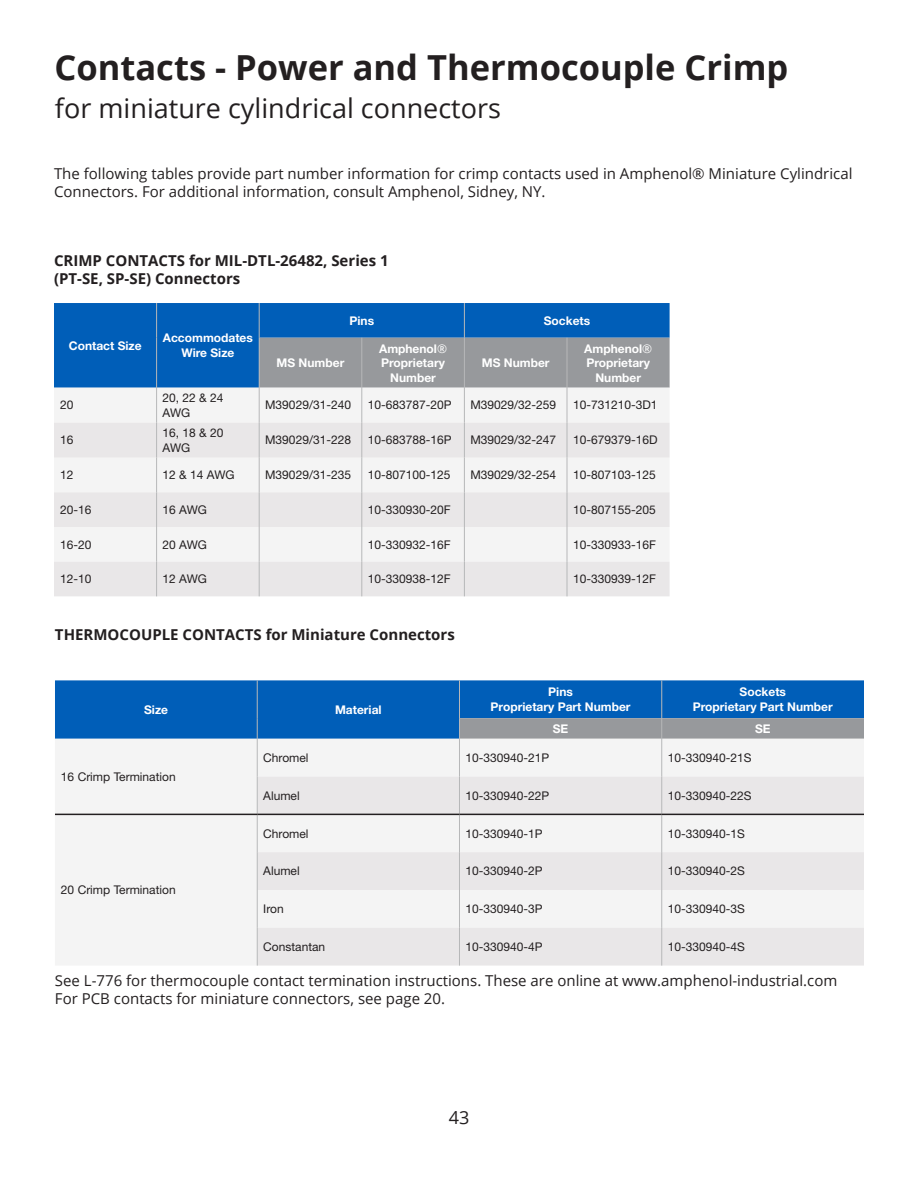
<style>
.page{position:relative;width:918px;height:1188px;background:#fff}
.page>*{position:absolute;margin:0;border:0;box-sizing:border-box;transform-origin:0 0}
.t1{font:700 34.5px "Open Sans";color:#231f20}
.t2{font:27px "Open Sans";color:#231f20}
.t3{font:18px "Open Sans";color:#231f20}
.t4{font:15px/18px "Open Sans";color:#231f20}
.t5{font:700 15px/18px "Open Sans";color:#231f20}
.t6{font:12px/14.4px "Helvetica Neue LT Std";color:#231f20}
.t7{font:700 12px/14.4px "Helvetica Neue LT Std";color:#fff;text-align:center}
.s1{font-family:"Open Sans";font-weight:400}
</style>
<div class="page">
<div style="left:54px;top:303px;width:616px;height:85px;background:#005eb8"></div>
<div style="left:260px;top:338px;width:410px;height:50px;background:#97999c"></div>
<div style="left:54px;top:388px;width:615px;height:35px;background:#f4f4f4"></div>
<svg style="left:54px;top:423px;width:616px;height:173px;fill:#e9e7e8"></svg>
<hr style="left:156px;top:303px;width:1px;height:35px;background:#b7b8b9">
<hr style="left:259px;top:303px;width:1px;height:35px;background:#b7b8b9">
<hr style="left:464px;top:303px;width:1px;height:35px;background:#b7b8b9">
<hr style="left:156px;top:338px;width:1px;height:50px;background:#b7b8b9">
<hr style="left:259px;top:338px;width:1px;height:50px;background:#b7b8b9">
<hr style="left:362px;top:338px;width:1px;height:50px;background:#b7b8b9">
<hr style="left:464px;top:338px;width:1px;height:50px;background:#b7b8b9">
<hr style="left:567px;top:338px;width:1px;height:50px;background:#b7b8b9">
<hr style="left:156px;top:388px;width:1px;height:35px;background:#b7b8b9">
<hr style="left:259px;top:388px;width:1px;height:35px;background:#b7b8b9">
<hr style="left:362px;top:388px;width:1px;height:35px;background:#b7b8b9">
<hr style="left:464px;top:388px;width:1px;height:35px;background:#b7b8b9">
<hr style="left:567px;top:388px;width:1px;height:35px;background:#b7b8b9">
<hr style="left:156px;top:423px;width:1px;height:35px;background:#b7b8b9">
<hr style="left:259px;top:423px;width:1px;height:35px;background:#b7b8b9">
<hr style="left:362px;top:423px;width:1px;height:35px;background:#b7b8b9">
<hr style="left:464px;top:423px;width:1px;height:35px;background:#b7b8b9">
<hr style="left:567px;top:423px;width:1px;height:35px;background:#b7b8b9">
<hr style="left:156px;top:458px;width:1px;height:34px;background:#b7b8b9">
<hr style="left:259px;top:458px;width:1px;height:34px;background:#b7b8b9">
<hr style="left:362px;top:458px;width:1px;height:34px;background:#b7b8b9">
<hr style="left:464px;top:458px;width:1px;height:34px;background:#b7b8b9">
<hr style="left:567px;top:458px;width:1px;height:34px;background:#b7b8b9">
<hr style="left:156px;top:492px;width:1px;height:35px;background:#b7b8b9">
<hr style="left:259px;top:492px;width:1px;height:35px;background:#b7b8b9">
<hr style="left:362px;top:492px;width:1px;height:35px;background:#b7b8b9">
<hr style="left:464px;top:492px;width:1px;height:35px;background:#b7b8b9">
<hr style="left:567px;top:492px;width:1px;height:35px;background:#b7b8b9">
<hr style="left:156px;top:527px;width:1px;height:35px;background:#b7b8b9">
<hr style="left:259px;top:527px;width:1px;height:35px;background:#b7b8b9">
<hr style="left:362px;top:527px;width:1px;height:35px;background:#b7b8b9">
<hr style="left:464px;top:527px;width:1px;height:35px;background:#b7b8b9">
<hr style="left:567px;top:527px;width:1px;height:35px;background:#b7b8b9">
<hr style="left:156px;top:562px;width:1px;height:34px;background:#b7b8b9">
<hr style="left:259px;top:562px;width:1px;height:34px;background:#b7b8b9">
<hr style="left:362px;top:562px;width:1px;height:34px;background:#b7b8b9">
<hr style="left:464px;top:562px;width:1px;height:34px;background:#b7b8b9">
<hr style="left:567px;top:562px;width:1px;height:34px;background:#b7b8b9">
<div style="left:55px;top:680px;width:809px;height:59px;background:#005eb8"></div>
<div style="left:55px;top:739px;width:809px;height:227px;background:#f4f4f4"></div>
<svg style="left:258px;top:777px;width:606px;height:189px;fill:#e9e7e8"></svg>
<hr style="left:257px;top:680px;width:1px;height:38px;background:#b7b8b9">
<hr style="left:459px;top:680px;width:1px;height:38px;background:#b7b8b9">
<hr style="left:661px;top:680px;width:1px;height:38px;background:#b7b8b9">
<svg style="left:257px;top:718px;width:1px;height:21px"></svg>
<svg style="left:459px;top:718px;width:405px;height:21px"></svg>
<hr style="left:257px;top:739px;width:1px;height:38px;background:#b7b8b9">
<hr style="left:459px;top:739px;width:1px;height:38px;background:#b7b8b9">
<hr style="left:661px;top:739px;width:1px;height:38px;background:#b7b8b9">
<hr style="left:257px;top:777px;width:1px;height:37px;background:#b7b8b9">
<hr style="left:459px;top:777px;width:1px;height:37px;background:#b7b8b9">
<hr style="left:661px;top:777px;width:1px;height:37px;background:#b7b8b9">
<hr style="left:257px;top:815px;width:1px;height:37px;background:#b7b8b9">
<hr style="left:459px;top:815px;width:1px;height:37px;background:#b7b8b9">
<hr style="left:661px;top:815px;width:1px;height:37px;background:#b7b8b9">
<hr style="left:257px;top:852px;width:1px;height:38px;background:#b7b8b9">
<hr style="left:459px;top:852px;width:1px;height:38px;background:#b7b8b9">
<hr style="left:661px;top:852px;width:1px;height:38px;background:#b7b8b9">
<hr style="left:257px;top:890px;width:1px;height:38px;background:#b7b8b9">
<hr style="left:459px;top:890px;width:1px;height:38px;background:#b7b8b9">
<hr style="left:661px;top:890px;width:1px;height:38px;background:#b7b8b9">
<hr style="left:257px;top:928px;width:1px;height:38px;background:#b7b8b9">
<hr style="left:459px;top:928px;width:1px;height:38px;background:#b7b8b9">
<hr style="left:661px;top:928px;width:1px;height:38px;background:#b7b8b9">
<hr style="left:55px;top:814px;width:202px;height:1px;background:#231f20">
<hr style="left:257px;top:814px;width:202px;height:1px;background:#231f20">
<hr style="left:459px;top:814px;width:203px;height:1px;background:#231f20">
<hr style="left:662px;top:814px;width:202px;height:1px;background:#231f20">
<h1 class="t1" style="left:55px;top:44px;width:735px">Contacts - Power and Thermocouple Crimp</h1>
<h2 class="t2" style="left:55px;top:90px;width:448px">for miniature cylindrical connectors</h2>
<p class="t4" style="left:54px;top:164px;width:800px">The following tables provide part number information for crimp contacts used in Amphenol® Miniature Cylindrical<br>Connectors. For additional information, consult Amphenol, Sidney, NY.</p>
<p class="t5" style="left:54px;top:252px;width:336px">CRIMP CONTACTS for MIL-DTL-26482, Series 1 (PT-SE, SP-SE) Connectors</p>
<p class="t7" style="left:69px;top:338px;width:74px">Contact Size</p>
<p class="t7" style="left:163px;top:331px;width:92px">Accommodates<br>Wire Size</p>
<p class="t7" style="left:349px;top:313px;width:26px">Pins</p>
<p class="t7" style="left:544px;top:313px;width:48px">Sockets</p>
<p class="t7" style="left:277px;top:355px;width:69px">MS Number</p>
<p class="t7" style="left:379px;top:341px;width:69px">Amphenol<span class="s1">®<br></span>Proprietary<br>Number</p>
<p class="t7" style="left:482px;top:355px;width:69px">MS Number</p>
<p class="t7" style="left:584px;top:341px;width:69px">Amphenol<span class="s1">®<br></span>Proprietary<br>Number</p>
<p class="t6" style="left:60px;top:398px;width:15px">20</p>
<p class="t6" style="left:163px;top:391px;width:62px">20, 22 &amp; 24<br>AWG</p>
<p class="t6" style="left:265px;top:398px;width:87px">M39029/31-240</p>
<p class="t6" style="left:368px;top:398px;width:85px">10-683787-20P</p>
<p class="t6" style="left:470px;top:398px;width:87px">M39029/32-259</p>
<p class="t6" style="left:573px;top:398px;width:86px">10-731210-3D1</p>
<p class="t6" style="left:60px;top:433px;width:15px">16</p>
<p class="t6" style="left:163px;top:426px;width:62px">16, 18 &amp; 20<br>AWG</p>
<p class="t6" style="left:265px;top:433px;width:87px">M39029/31-228</p>
<p class="t6" style="left:368px;top:433px;width:85px">10-683788-16P</p>
<p class="t6" style="left:470px;top:433px;width:87px">M39029/32-247</p>
<p class="t6" style="left:573px;top:433px;width:86px">10-679379-16D</p>
<p class="t6" style="left:60px;top:468px;width:15px">12</p>
<p class="t6" style="left:163px;top:468px;width:73px">12 &amp; 14 AWG</p>
<p class="t6" style="left:265px;top:468px;width:87px">M39029/31-235</p>
<p class="t6" style="left:368px;top:468px;width:84px">10-807100-125</p>
<p class="t6" style="left:470px;top:468px;width:87px">M39029/32-254</p>
<p class="t6" style="left:573px;top:468px;width:84px">10-807103-125</p>
<p class="t6" style="left:60px;top:502px;width:33px">20-16</p>
<p class="t6" style="left:163px;top:502px;width:46px">16 AWG</p>
<p class="t6" style="left:368px;top:502px;width:84px">10-330930-20F</p>
<p class="t6" style="left:573px;top:502px;width:84px">10-807155-205</p>
<p class="t6" style="left:60px;top:537px;width:33px">16-20</p>
<p class="t6" style="left:163px;top:537px;width:46px">20 AWG</p>
<p class="t6" style="left:368px;top:537px;width:84px">10-330932-16F</p>
<p class="t6" style="left:573px;top:537px;width:84px">10-330933-16F</p>
<p class="t6" style="left:60px;top:572px;width:33px">12-10</p>
<p class="t6" style="left:163px;top:572px;width:46px">12 AWG</p>
<p class="t6" style="left:368px;top:572px;width:84px">10-330938-12F</p>
<p class="t6" style="left:573px;top:572px;width:84px">10-330939-12F</p>
<p class="t5" style="left:55px;top:625px;width:401px">THERMOCOUPLE CONTACTS for Miniature Connectors</p>
<p class="t7" style="left:144px;top:702px;width:25px">Size</p>
<p class="t7" style="left:335px;top:702px;width:48px">Material</p>
<p class="t7" style="left:491px;top:685px;width:142px">Pins<br>Proprietary Part Number</p>
<p class="t7" style="left:693px;top:685px;width:142px">Sockets<br>Proprietary Part Number</p>
<p class="t7" style="left:553px;top:721px;width:17px">SE</p>
<p class="t7" style="left:755px;top:721px;width:17px">SE</p>
<p class="t6" style="left:61px;top:769px;width:116px">16 Crimp Termination</p>
<p class="t6" style="left:263px;top:750px;width:47px">Chromel</p>
<p class="t6" style="left:465px;top:750px;width:85px">10-330940-21P</p>
<p class="t6" style="left:668px;top:750px;width:85px">10-330940-21S</p>
<p class="t6" style="left:263px;top:788px;width:38px">Alumel</p>
<p class="t6" style="left:465px;top:788px;width:85px">10-330940-22P</p>
<p class="t6" style="left:668px;top:788px;width:85px">10-330940-22S</p>
<p class="t6" style="left:263px;top:826px;width:47px">Chromel</p>
<p class="t6" style="left:465px;top:826px;width:79px">10-330940-1P</p>
<p class="t6" style="left:668px;top:826px;width:79px">10-330940-1S</p>
<p class="t6" style="left:263px;top:864px;width:38px">Alumel</p>
<p class="t6" style="left:465px;top:864px;width:79px">10-330940-2P</p>
<p class="t6" style="left:668px;top:864px;width:79px">10-330940-2S</p>
<p class="t6" style="left:263px;top:902px;width:22px">Iron</p>
<p class="t6" style="left:465px;top:902px;width:79px">10-330940-3P</p>
<p class="t6" style="left:668px;top:902px;width:79px">10-330940-3S</p>
<p class="t6" style="left:263px;top:939px;width:64px">Constantan</p>
<p class="t6" style="left:465px;top:939px;width:79px">10-330940-4P</p>
<p class="t6" style="left:668px;top:939px;width:79px">10-330940-4S</p>
<p class="t4" style="left:55px;top:971px;width:784px">See L-776 for thermocouple contact termination instructions. These are online at www.amphenol-industrial.com<br>For PCB contacts for miniature connectors, see page 20.</p>
<p class="t6" style="left:61px;top:883px;width:116px">20 Crimp Termination</p>
<h3 class="t3" style="left:449px;top:1105px;width:22px">43</h3>
</div>
